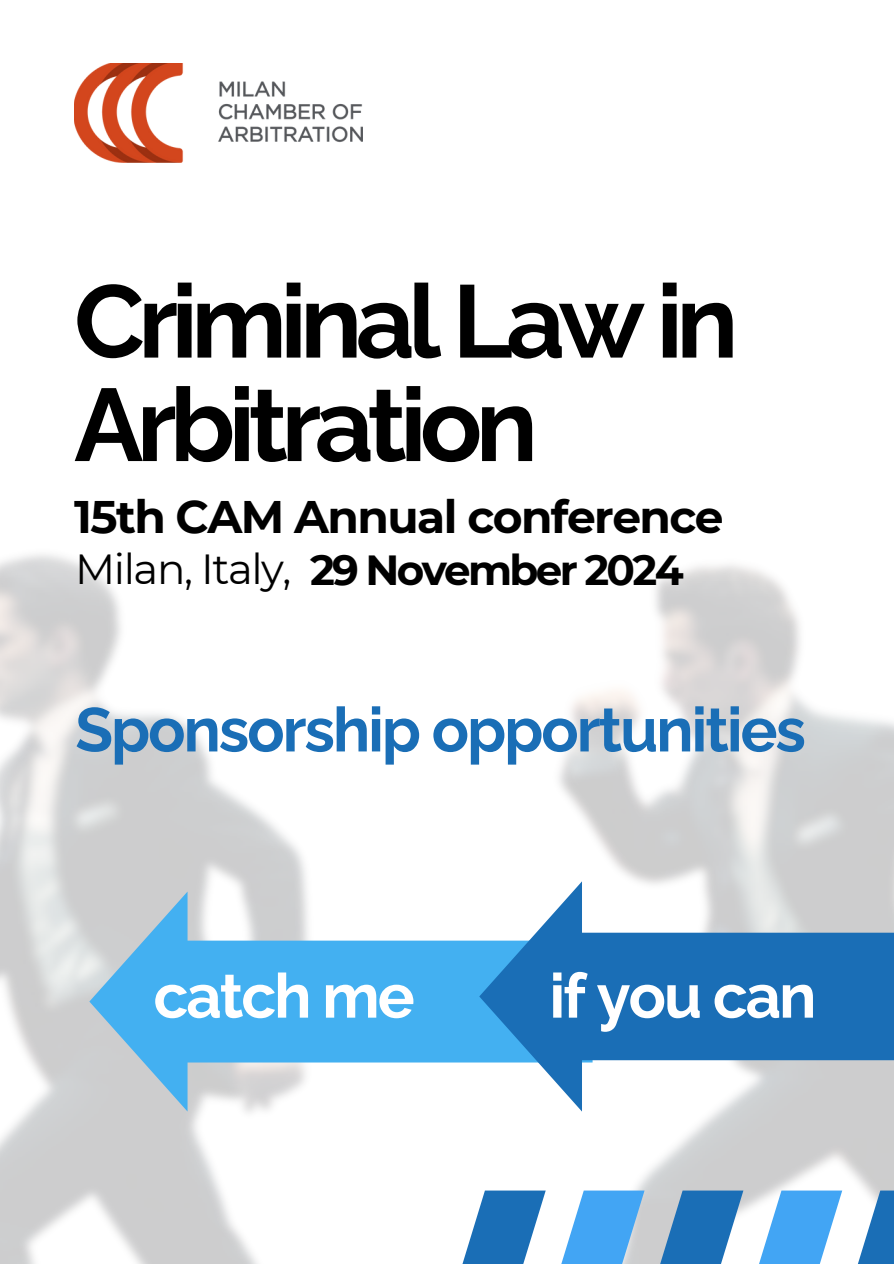
<style>
.page{position:relative;width:894px;height:1264px;background:#fff}
.page>*{position:absolute;margin:0;border:0;box-sizing:border-box;transform-origin:0 0}
.t1{font:700 102.75px/103.4px "Raleway";letter-spacing:-.065em;color:#000}
.t2{font:700 61.8px "Raleway";letter-spacing:-.035em;color:#1a6eb6}
.t3{font:700 61.8px "Raleway";letter-spacing:-.035em;color:#fff}
.t4{font:700 45.6px "Montserrat";letter-spacing:-.035em;color:#000}
.t5{font:700 42px "Montserrat";letter-spacing:-.065em;color:#000}
.s1{font-weight:400}
</style>
<div class="page">
<svg style="left:462px;top:1190px;width:431px;height:73px"></svg>
<svg style="left:89px;top:891px;width:390px;height:220px;fill:#43b0f1"></svg>
<svg style="left:479px;top:881px;width:414px;height:230px;fill:#1a6eb6"></svg>
<img style="left:74px;top:63px;width:288px;height:99px">
<h1 class="t1" style="left:74px;top:269px;width:665px">Criminal Law in<br>Arbitration</h1>
<p class="t4" style="left:74px;top:488px;width:650px">15th CAM Annual conference</p>
<p class="t5" style="left:75px;top:544px;width:609px"><span class="s1">Milan, Italy,</span> 29 November 2024</p>
<h3 class="t2" style="left:75px;top:693px;width:732px">Sponsorship opportunities</h3>
<p class="t3" style="left:153px;top:959px;width:263px">catch me</p>
<p class="t3" style="left:549px;top:959px;width:268px">if you can</p>
</div>
